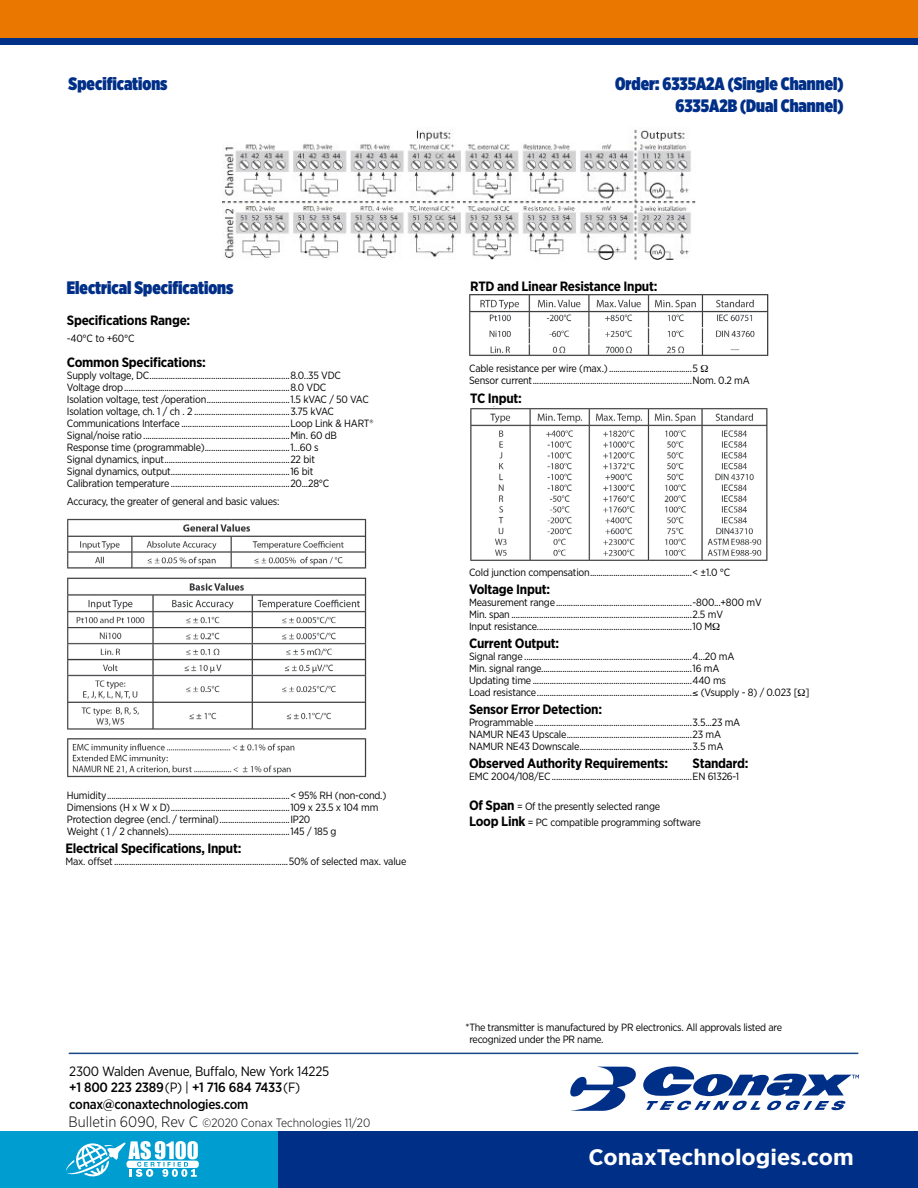
<style>
.page{position:relative;width:918px;height:1188px;background:#fff}
.page>*{position:absolute;margin:0;border:0;box-sizing:border-box;transform-origin:0 0}
.t1{font:700 22.5px "Gotham Narrow";color:#fff;scale:1.1 1}
.t2{font:900 18px/21.6px "Gotham X Narrow";color:#002f87;text-align:right}
.t3{font:700 13.5px "Gotham Narrow";letter-spacing:-.02em;color:#000}
.t4{font:500 13.5px/16.2px "Gotham Narrow";letter-spacing:-.02em;color:#000}
.t5{font:300 12px "Gotham Narrow";color:#000}
.t6{font:10.5px/12px "Gotham Narrow";letter-spacing:-.02em;color:#000}
.s1{font-weight:700;font-size:13.5px}
.s2{font-weight:400}
.s3{font-size:15px}
</style>
<div class="page">
<img style="left:223px;top:128px;width:472px;height:132px">
<img style="left:67px;top:518px;width:300px;height:260px">
<img style="left:470px;top:406px;width:298px;height:155px">
<img style="left:469px;top:294px;width:300px;height:62px">
<div style="left:0;top:0;width:918px;height:45px;background:#ea7800"></div>
<div style="left:0;top:38px;width:918px;height:7px;background:#002f87"></div>
<div style="left:0;top:1132px;width:918px;height:56px;background:#002f87"></div>
<div style="left:0;top:1132px;width:278px;height:56px;background:#009dd1"></div>
<svg style="left:66px;top:1141px;width:133px;height:36px"></svg>
<hr style="left:69px;top:1053px;width:789px;height:1px;background:#184783">
<svg style="left:570px;top:1067px;width:66px;height:44px"></svg>
<svg style="left:643px;top:1066px;width:216px;height:44px"></svg>
<p class="t2" style="left:69px;top:73px;width:100px">Specifications</p>
<p class="t2" style="left:615px;top:73px;width:230px">Order: 6335A2A (Single Channel)<br>6335A2B (Dual Channel)</p>
<p class="t2" style="left:67px;top:277px;width:168px">Electrical Specifications</p>
<p class="t3" style="left:67px;top:312px;width:125px">Specifications Range:</p>
<p class="t6" style="left:67px;top:332px;width:69px">-40°C to +60°C</p>
<p class="t3" style="left:67px;top:353px;width:140px">Common Specifications:</p>
<p class="t6" style="left:67px;top:369px;width:276px">Supply voltage, DC..................................................................8.0..35 VDC</p>
<p class="t6" style="left:67px;top:381px;width:261px">Voltage drop..............................................................................8.0 VDC</p>
<p class="t6" style="left:67px;top:393px;width:304px">Isolation voltage, test /operation.......................................1.5 kVAC / 50 VAC</p>
<p class="t6" style="left:67px;top:405px;width:269px">Isolation voltage, ch. 1 / ch . 2 .............................................3.75 kVAC</p>
<p class="t6" style="left:67px;top:417px;width:308px">Communications Interface ...................................................Loop Link &amp; HART®</p>
<p class="t6" style="left:67px;top:429px;width:272px">Signal/noise ratio.....................................................................Min. 60 dB</p>
<p class="t6" style="left:67px;top:441px;width:253px">Response time (programmable)........................................1...60 s</p>
<p class="t6" style="left:67px;top:453px;width:250px">Signal dynamics, input...........................................................22 bit</p>
<p class="t6" style="left:67px;top:465px;width:248px">Signal dynamics, output........................................................16 bit</p>
<p class="t6" style="left:67px;top:477px;width:264px">Calibration temperature........................................................20...28°C</p>
<p class="t6" style="left:67px;top:495px;width:214px">Accuracy, the greater of general and basic values:</p>
<p class="t6" style="left:67px;top:789px;width:321px">Humidity......................................................................................&lt; 95% RH (non-cond.)</p>
<p class="t6" style="left:67px;top:801px;width:313px">Dimensions (H x W x D)........................................................109 x 23.5 x 104 mm</p>
<p class="t6" style="left:67px;top:813px;width:245px">Protection degree (encl. / terminal).................................IP20</p>
<p class="t6" style="left:67px;top:825px;width:271px">Weight ( 1 / 2 channels).........................................................145 / 185 g</p>
<p class="t3" style="left:65px;top:839px;width:178px">Electrical Specifications, Input:</p>
<p class="t6" style="left:65px;top:855px;width:343px">Max. offset..................................................................................50% of selected max. value</p>
<p class="t3" style="left:470px;top:277px;width:189px">RTD and Linear Resistance Input:</p>
<p class="t6" style="left:469px;top:362px;width:231px">Cable resistance per wire (max.).......................................5</p>
<p class="t6" style="left:469px;top:374px;width:282px">Sensor current...........................................................................Nom. 0.2 mA</p>
<p class="t3" style="left:470px;top:389px;width:53px">TC Input:</p>
<p class="t6" style="left:469px;top:566px;width:263px">Cold junction compensation................................................&lt; ±1.0 °C</p>
<p class="t3" style="left:469px;top:581px;width:83px">Voltage Input:</p>
<p class="t6" style="left:469px;top:596px;width:294px">Measurement range................................................................-800...+800 mV</p>
<p class="t6" style="left:469px;top:608px;width:255px">Min. span .....................................................................................2.5 mV</p>
<p class="t6" style="left:469px;top:620px;width:245px">Input resistance.........................................................................10 M</p>
<p class="t3" style="left:469px;top:635px;width:92px">Current Output:</p>
<p class="t6" style="left:469px;top:650px;width:267px">Signal range ...............................................................................4...20 mA</p>
<p class="t6" style="left:469px;top:662px;width:252px">Min. signal range.......................................................................16 mA</p>
<p class="t6" style="left:469px;top:674px;width:258px">Updating time ...........................................................................440 ms</p>
<p class="t6" style="left:469px;top:686px;width:342px">Load resistance.........................................................................≤ (Vsupply - 8) / 0.023 [ ]</p>
<p class="t3" style="left:469px;top:701px;width:135px">Sensor Error Detection:</p>
<p class="t6" style="left:469px;top:716px;width:273px">Programmable ..........................................................................3.5...23 mA</p>
<p class="t6" style="left:469px;top:728px;width:254px">NAMUR NE43 Upscale...........................................................23 mA</p>
<p class="t6" style="left:469px;top:740px;width:256px">NAMUR NE43 Downscale.....................................................3.5 mA</p>
<p class="t3" style="left:469px;top:755px;width:201px">Observed Authority Requirements:</p>
<p class="t3" style="left:693px;top:755px;width:57px">Standard:</p>
<p class="t6" style="left:469px;top:770px;width:272px">EMC 2004/108/EC..................................................................EN 61326-1</p>
<p class="t6" style="left:469px;top:800px;width:193px"><span class="s1">Of Span</span> = Of the presently selected range</p>
<p class="t6" style="left:469px;top:816px;width:233px"><span class="s1">Loop Link</span> = PC compatible programming software</p>
<p class="t4" style="left:69px;top:1063px;width:261px"><span class="s2">2300 Walden Avenue, Buffalo, New York 14225 </span>+1 800 223 2389<span class="s2">(P) |</span> +1 716 684 7433<span class="s2">(F) </span>conax@conaxtechnologies.com</p>
<p class="t5" style="left:69px;top:1115px;width:303px"><span class="s3">Bulletin 6090, Rev C</span> ©2020 Conax Technologies 11/20</p>
<p class="t6" style="left:469px;top:1021px;width:314px;text-indent:-4px">*The transmitter is manufactured by PR electronics. All approvals listed are recognized under the PR name.</p>
<p class="t1" style="left:588px;top:1142px;width:243px">ConaxTechnologies.com</p>
</div>
